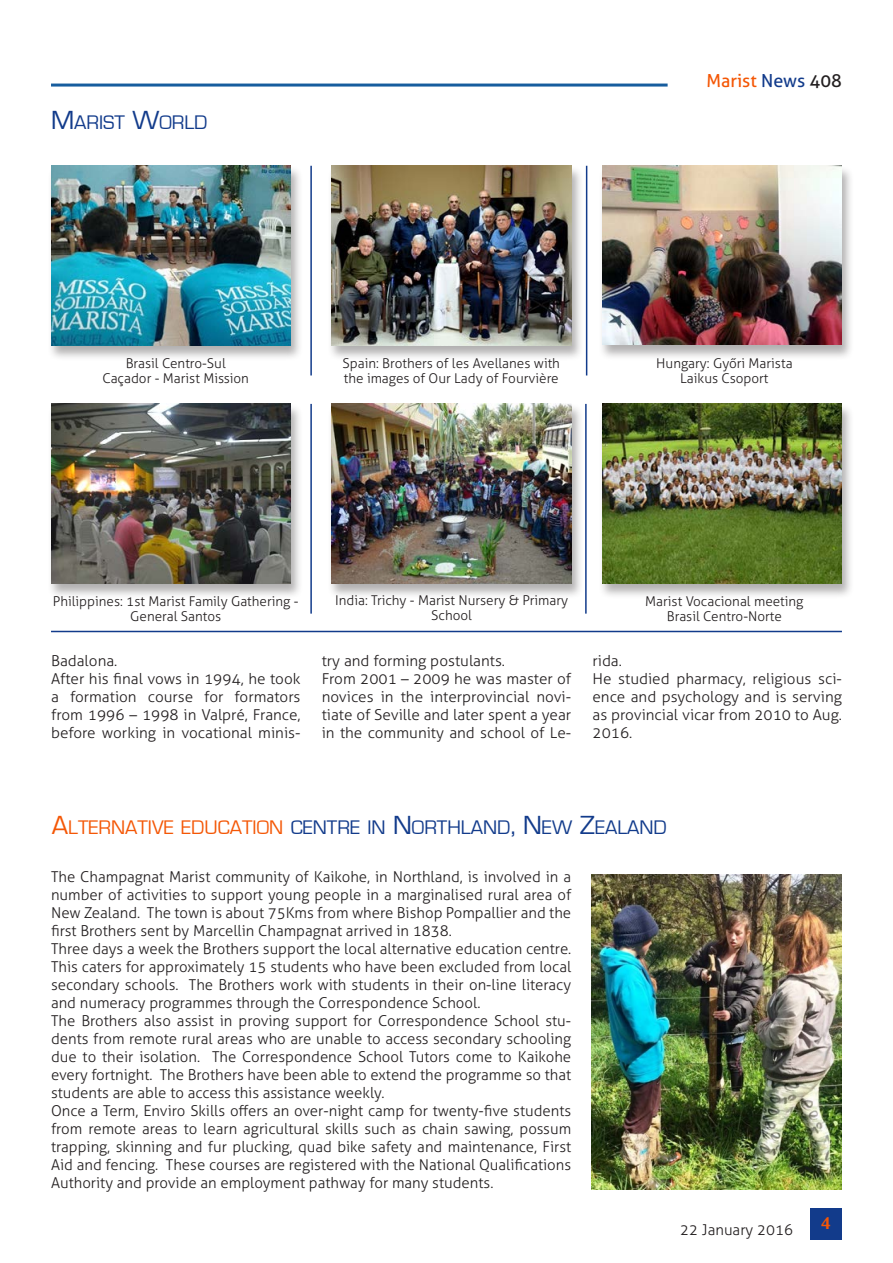
<style>
.page{position:relative;width:893px;height:1263px;background:#fff}
.page>*{position:absolute;margin:0;border:0;box-sizing:border-box;transform-origin:0 0}
.Titolo{font:20.25px "Eurostile";color:#123b8b}
.t1{font:18px "Aller";color:#f45706}
.t2{font:700 18px "Novarese IT Cby BT";color:#f45706}
.Testo_sinEspacio{font:300 15px/18px "Aller";color:#231f20;text-align:justify}
.Testo_normal{font:300 15px/18px "Aller";color:#231f20;text-align:justify}
.DidacaliaFotos{font:300 13.5px/15px "Aller";color:#231f20;text-align:center}
.s1{font-size:27px}
.s2{color:#123b8b}
.s3{color:#231f20}
.s4{font-size:27px;color:#f45706}
.s5{color:#f45706}
</style>
<div class="page">
<hr style="left:51px;top:84px;width:617px;height:3px;background:#175d9e">
<div style="left:810px;top:1208px;width:32px;height:31px;background:#123b8b"></div>
<div style="left:598px;top:165px;width:257px;height:195px;background:#231f20;opacity:.35"></div>
<img style="left:602px;top:166px;width:240px;height:179px">
<div style="left:327px;top:165px;width:257px;height:196px;background:#231f20;opacity:.35"></div>
<img style="left:331px;top:166px;width:240px;height:180px">
<div style="left:47px;top:165px;width:257px;height:196px;background:#231f20;opacity:.35"></div>
<img style="left:51px;top:166px;width:240px;height:180px">
<div style="left:598px;top:403px;width:257px;height:196px;background:#231f20;opacity:.35"></div>
<img style="left:602px;top:404px;width:240px;height:180px">
<div style="left:327px;top:403px;width:257px;height:196px;background:#231f20;opacity:.35"></div>
<img style="left:331px;top:404px;width:240px;height:180px">
<div style="left:47px;top:403px;width:257px;height:196px;background:#231f20;opacity:.35"></div>
<img style="left:51px;top:404px;width:240px;height:180px">
<hr style="left:310px;top:166px;width:2px;height:209px;background:#123b8b">
<hr style="left:586px;top:166px;width:1px;height:209px;background:#123b8b">
<hr style="left:310px;top:404px;width:2px;height:210px;background:#123b8b">
<hr style="left:585px;top:404px;width:2px;height:210px;background:#123b8b">
<hr style="left:51px;top:631px;width:791px;height:1px;background:#123b8b">
<img style="left:591px;top:874px;width:251px;height:315px">
<p class="Titolo" style="left:51px;top:111px;width:158px"><span class="s1">M</span>ARIST <span class="s1">W</span>ORLD</p>
<p class="t1" style="left:706px;top:69px;width:137px">Marist <span class="s2">News</span> <span class="s3">408</span></p>
<p class="DidacaliaFotos" style="left:103px;top:355px;width:148px">Brasil Centro-Sul<br>Caçador - Marist Mission</p>
<p class="DidacaliaFotos" style="left:342px;top:355px;width:219px;text-align:left">Spain: Brothers of les Avellanes with the images of Our Lady of Fourvière</p>
<p class="DidacaliaFotos" style="left:656px;top:355px;width:138px">Hungary: Győri Marista<br>Laikus Csoport</p>
<p class="DidacaliaFotos" style="left:335px;top:593px;width:235px">India: Trichy - Marist Nursery &amp; Primary<br>School</p>
<p class="DidacaliaFotos" style="left:53px;top:593px;width:247px">Philippines: 1st Marist Family Gathering -<br>General Santos</p>
<p class="DidacaliaFotos" style="left:645px;top:593px;width:160px">Marist Vocacional meeting<br>Brasil Centro-Norte</p>
<p class="Testo_sinEspacio" style="left:51px;top:652px;width:68px">Badalona.</p>
<p class="Testo_sinEspacio" style="left:51px;top:670px;width:251px">After his final vows in 1994, he took a formation course for formators from 1996 – 1998 in Valpré, France, before working in vocational minis-</p>
<p class="Testo_sinEspacio" style="left:322px;top:652px;width:185px">try and forming postulants.</p>
<p class="Testo_sinEspacio" style="left:322px;top:670px;width:251px">From 2001 – 2009 he was master of novices in the interprovincial novi&shy;tiate of Seville and later spent a year in the community and school of Le-</p>
<p class="Testo_sinEspacio" style="left:592px;top:652px;width:31px">rida.</p>
<p class="Testo_sinEspacio" style="left:592px;top:670px;width:251px">He studied pharmacy, religious sci&shy;ence and psychology and is serving as provincial vicar from 2010 to Aug.<br>2016.</p>
<p class="Titolo" style="left:52px;top:816px;width:617px"><span class="s4">A</span><span class="s5">LTERNATIVE EDUCATION</span> CENTRE IN <span class="s1">N</span> ORTHLAND<span class="s1">, N</span> EW <span class="s1">Z</span>EALAND</p>
<p class="Testo_sinEspacio" style="left:51px;top:868px;width:522px">The Champagnat Marist community of Kaikohe, in Northland, is involved in a number of activities to support young people in a marginalised rural area of New Zealand. The town is about 75Kms from where Bishop Pompallier and the first Brothers sent by Marcellin Champagnat arrived in 1838.</p>
<p class="Testo_sinEspacio" style="left:51px;top:940px;width:522px">Three days a week the Brothers support the local alternative education centre.<br>This caters for approximately 15 students who have been excluded from local secondary schools. The Brothers work with students in their on-line literacy and numeracy programmes through the Correspondence School.</p>
<p class="Testo_sinEspacio" style="left:51px;top:1012px;width:522px">The Brothers also assist in proving support for Correspondence School stu&shy;dents from remote rural areas who are unable to access secondary schooling due to their isolation. The Correspondence School Tutors come to Kaikohe every fortnight. The Brothers have been able to extend the programme so that students are able to access this assistance weekly.</p>
<p class="Testo_normal" style="left:51px;top:1102px;width:522px">Once a Term, Enviro Skills offers an over-night camp for twenty-five students from remote areas to learn agricultural skills such as chain sawing, possum trapping, skinning and fur plucking, quad bike safety and maintenance, First Aid and fencing. These courses are registered with the National Qualifications Authority and provide an employment pathway for many students.</p>
<p class="Testo_normal" style="left:680px;top:1220px;width:114px">22 January 2016</p>
<p class="t2" style="left:821px;top:1212px;width:12px">4</p>
</div>
